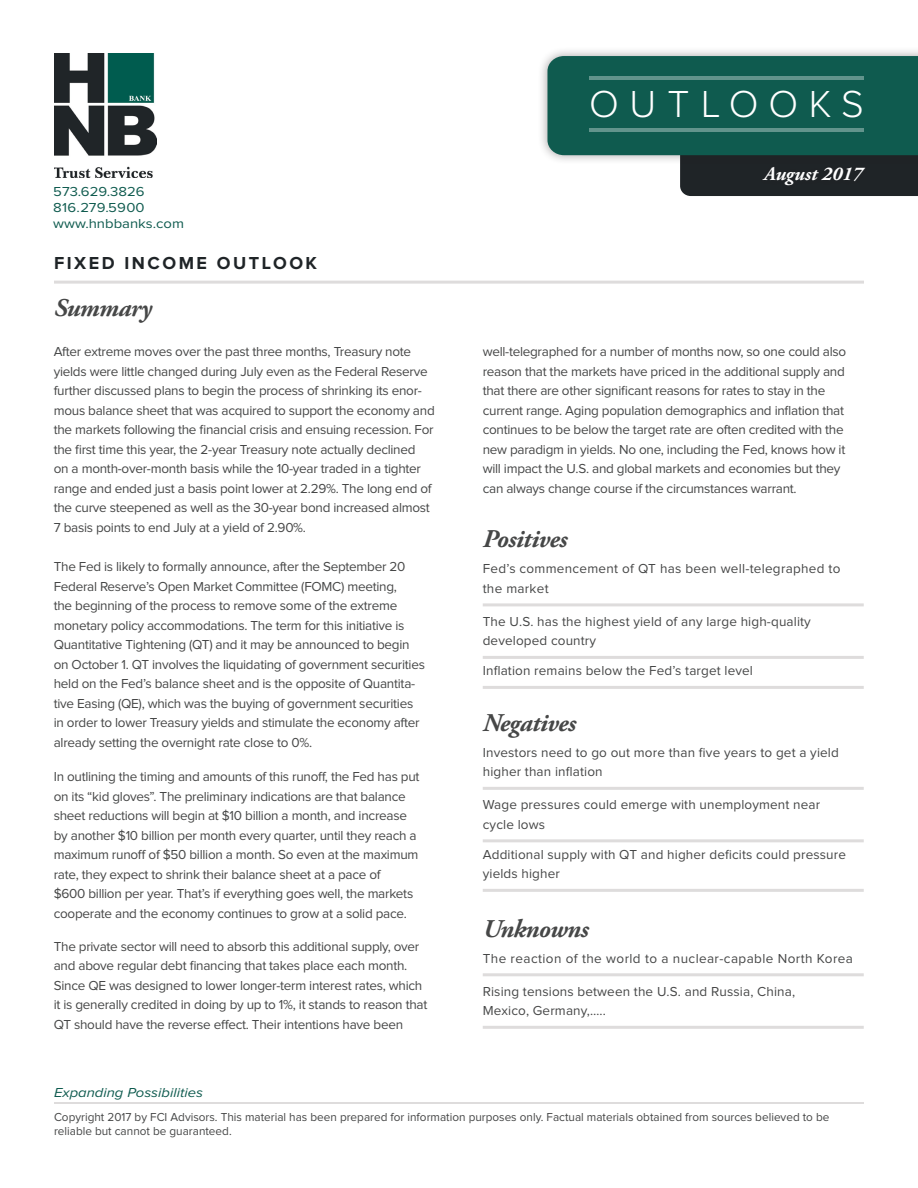
<style>
.page{position:relative;width:918px;height:1188px;background:#fff}
.page>*{position:absolute;margin:0;border:0;box-sizing:border-box;transform-origin:0 0}
.t1{font:300 39px "Proxima Nova";letter-spacing:.27em;color:#fff}
.bullets-square{font:italic 700 25.5px "Adobe Garamond Pro";letter-spacing:-.02em;color:#464747}
.palatino-main{font:italic 700 25.5px "Adobe Garamond Pro";letter-spacing:-.02em;color:#464747}
.t2{font:italic 700 19.5px "Adobe Garamond Pro";color:#fff}
.t3{font:700 18px "Proxima Nova";letter-spacing:.14em;color:#1f2427}
.palatino-main-2{font:13.5px/19.5px "Proxima Nova";letter-spacing:-.02em;color:#464747}
.bullets-square-2{font:13.5px/19.5px "Proxima Nova";letter-spacing:.01em;color:#464747}
.bullets-square-3{font:13.5px "Proxima Nova";letter-spacing:.03em;color:#464747}
.t4{font:13.5px/16.2px "Proxima Nova";color:#0f5b4f;scale:1.1 1}
.t5{font:italic 13.5px "Proxima Nova";color:#0f5b4f;scale:1.1 1}
.t6{font:12px/14.4px "Proxima Nova";color:#464747}
</style>
<div class="page">
<div style="left:538px;top:46px;width:380px;height:119px;background:#231f20;opacity:.38"></div>
<svg style="left:547px;top:56px;width:371px;height:140px;background:#2d665d"></svg>
<hr style="left:589px;top:76px;width:275px;height:4px;background:#62948c">
<hr style="left:589px;top:128px;width:275px;height:4px;background:#62948c">
<div style="left:758px;top:164px;width:111px;height:27px;background:#231f20"></div>
<hr style="left:483px;top:603px;width:381px;height:3px;background:#dedcdc">
<hr style="left:483px;top:656px;width:381px;height:3px;background:#dedcdc">
<hr style="left:483px;top:686px;width:381px;height:3px;background:#dedcdc">
<hr style="left:483px;top:787px;width:381px;height:3px;background:#dedcdc">
<hr style="left:483px;top:839px;width:381px;height:3px;background:#dedcdc">
<hr style="left:483px;top:889px;width:381px;height:3px;background:#dedcdc">
<hr style="left:483px;top:973px;width:381px;height:3px;background:#dedcdc">
<hr style="left:483px;top:1026px;width:381px;height:3px;background:#dedcdc">
<hr style="left:54px;top:281px;width:810px;height:3px;background:#dedcdc">
<hr style="left:54px;top:1102px;width:810px;height:2px;background:#dedcdc">
<img style="left:54px;top:53px;width:103px;height:124px">
<p class="t4" style="left:53px;top:184px;width:120px">573.629.3826<br>816.279.5900 www.hnbbanks.com</p>
<p class="t3" style="left:54px;top:254px;width:265px">FIXED INCOME OUTLOOK</p>
<p class="bullets-square" style="left:54px;top:293px;width:99px">Summary</p>
<p class="palatino-main-2" style="left:54px;top:343px;width:383px">After extreme moves over the past three months, Treasury note yields were little changed during July even as the Federal Reserve further discussed plans to begin the process of shrinking its enor&shy;mous balance sheet that was acquired to support the economy and the markets following the financial crisis and ensuing recession. For the first time this year, the 2-year Treasury note actually declined<br>on a month-over-month basis while the 10-year traded in a tighter range and ended just a basis point lower at 2.29%. The long end of the curve steepened as well as the 30-year bond increased almost 7 basis points to end July at a yield of 2.90%.</p>
<p class="palatino-main-2" style="left:54px;top:558px;width:373px">The Fed is likely to formally announce, after the September 20<br>Federal Reserve’s Open Market Committee (FOMC) meeting,<br>the beginning of the process to remove some of the extreme monetary policy accommodations. The term for this initiative is Quantitative Tightening (QT) and it may be announced to begin on October 1. QT involves the liquidating of government securities held on the Fed’s balance sheet and is the opposite of Quantita&shy;tive Easing (QE), which was the buying of government securities in order to lower Treasury yields and stimulate the economy after already setting the overnight rate close to 0%.</p>
<p class="palatino-main-2" style="left:54px;top:768px;width:367px">In outlining the timing and amounts of this runoff, the Fed has put on its “kid gloves”. The preliminary indications are that balance sheet reductions will begin at $10 billion a month, and increase by another $10 billion per month every quarter, until they reach a maximum runoff of $50 billion a month. So even at the maximum rate, they expect to shrink their balance sheet at a pace of<br>$600 billion per year. That’s if everything goes well, the markets cooperate and the economy continues to grow at a solid pace.</p>
<p class="palatino-main-2" style="left:54px;top:937px;width:375px">The private sector will need to absorb this additional supply, over and above regular debt financing that takes place each month.<br>Since QE was designed to lower longer-term interest rates, which it is generally credited in doing by up to 1%, it stands to reason that QT should have the reverse effect. Their intentions have been</p>
<p class="t5" style="left:54px;top:1086px;width:137px">Expanding Possibilities</p>
<h1 class="t1" style="left:589px;top:86px;width:276px">OUTLOOKS</h1>
<h3 class="t2" style="left:764px;top:162px;width:100px">August 2017</h3>
<p class="palatino-main-2" style="left:483px;top:343px;width:365px">well-telegraphed for a number of months now, so one could also reason that the markets have priced in the additional supply and that there are other significant reasons for rates to stay in the current range. Aging population demographics and inflation that continues to be below the target rate are often credited with the new paradigm in yields. No one, including the Fed, knows how it will impact the U.S. and global markets and economies but they can always change course if the circumstances warrant.</p>
<p class="palatino-main" style="left:483px;top:524px;width:86px">Positives</p>
<p class="bullets-square-2" style="left:483px;top:560px;width:359px">Fed’s commencement of QT has been well-telegraphed to the market</p>
<p class="bullets-square-2" style="left:483px;top:612px;width:330px">The U.S. has the highest yield of any large high-quality developed country</p>
<p class="bullets-square-2" style="left:483px;top:662px;width:272px">Inflation remains below the Fed’s target level</p>
<p class="bullets-square" style="left:483px;top:708px;width:95px">Negatives</p>
<p class="bullets-square-2" style="left:483px;top:743px;width:358px">Investors need to go out more than five years to get a yield higher than inflation</p>
<p class="bullets-square-2" style="left:483px;top:796px;width:339px">Wage pressures could emerge with unemployment near cycle lows</p>
<p class="bullets-square-2" style="left:483px;top:845px;width:365px">Additional supply with QT and higher deficits could pressure yields higher</p>
<p class="bullets-square" style="left:483px;top:914px;width:107px">Unknowns</p>
<p class="bullets-square-3" style="left:483px;top:952px;width:372px">The reaction of the world to a nuclear-capable North Korea</p>
<p class="bullets-square-2" style="left:483px;top:982px;width:314px">Rising tensions between the U.S. and Russia, China,<br>Mexico, Germany,…..</p>
<p class="t6" style="left:54px;top:1110px;width:777px">Copyright 2017 by FCI Advisors. This material has been prepared for information purposes only. Factual materials obtained from sources believed to be reliable but cannot be guaranteed.</p>
</div>
